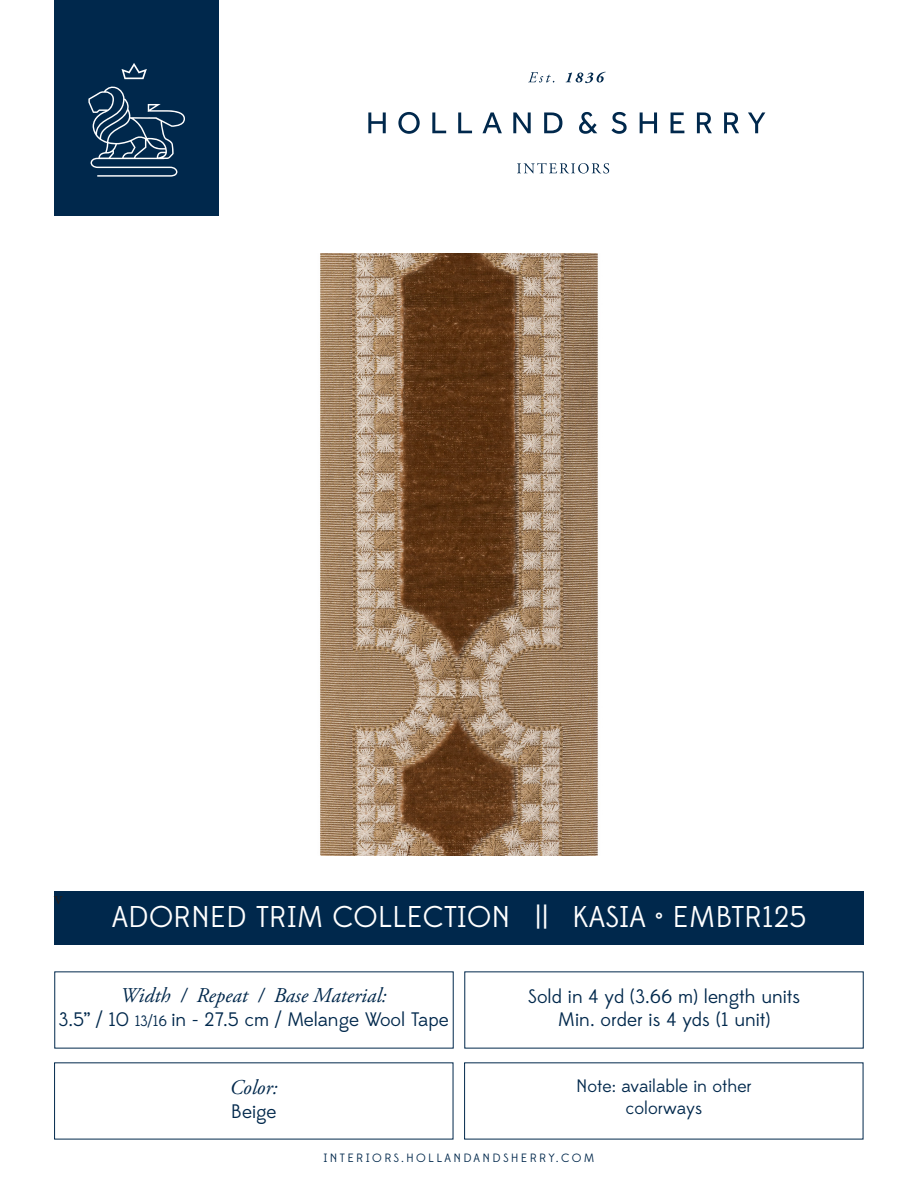
<style>
.page{position:relative;width:918px;height:1188px;background:#fff}
.page>*{position:absolute;margin:0;border:0;box-sizing:border-box;transform-origin:0 0}
.t1{font:30px "Edmondsans";color:#fff}
.t2{font:italic 21px "Adobe Garamond Pro";color:#00284c}
.t3{font:19.5px "Edmondsans";color:#00284c}
.t4{font:18px/21.6px "Edmondsans";color:#00284c;text-align:center}
.t5{font:18px "Minion Pro";color:#231f20}
.t6{font:12px "Edmondsans";letter-spacing:.2em;color:#00284c}
.s1{font-size:15px}
</style>
<div class="page">
<div style="left:54px;top:891px;width:810px;height:54px;background:#00284c"></div>
<div style="left:54px;top:0;width:165px;height:216px;background:#00284c"></div>
<svg style="left:122px;top:63px;width:25px;height:16px"></svg>
<svg style="left:88px;top:86px;width:96px;height:90px"></svg>
<svg style="left:517px;top:163px;width:92px;height:10px"></svg>
<svg style="left:528px;top:72px;width:26px;height:10px"></svg>
<svg style="left:566px;top:72px;width:40px;height:11px"></svg>
<svg style="left:368px;top:112px;width:18px;height:21px"></svg>
<svg style="left:398px;top:112px;width:22px;height:22px"></svg>
<svg style="left:432px;top:112px;width:14px;height:21px"></svg>
<svg style="left:458px;top:112px;width:14px;height:21px"></svg>
<svg style="left:482px;top:112px;width:20px;height:21px"></svg>
<svg style="left:513px;top:112px;width:18px;height:21px"></svg>
<svg style="left:544px;top:112px;width:18px;height:21px"></svg>
<svg style="left:579px;top:112px;width:18px;height:22px"></svg>
<svg style="left:611px;top:112px;width:16px;height:22px"></svg>
<svg style="left:640px;top:112px;width:17px;height:21px"></svg>
<svg style="left:671px;top:112px;width:13px;height:21px"></svg>
<svg style="left:697px;top:112px;width:15px;height:21px"></svg>
<svg style="left:724px;top:112px;width:15px;height:21px"></svg>
<svg style="left:748px;top:112px;width:17px;height:21px"></svg>
<img style="left:320px;top:254px;width:278px;height:601px">
<p class="t5" style="left:54px;top:886px;width:10px">v</p>
<p class="t1" style="left:112px;top:899px;width:696px">ADORNED TRIM COLLECTION || KASIA • EMBTR125</p>
<p class="t2" style="left:120px;top:983px;width:268px">Width / Repeat / Base Material:</p>
<p class="t3" style="left:58px;top:1008px;width:392px">3.5” / 10 <span class="s1">13/16</span> in - 27.5 cm / Melange Wool Tape</p>
<p class="t2" style="left:230px;top:1075px;width:50px">Color:</p>
<p class="t3" style="left:231px;top:1100px;width:47px">Beige</p>
<p class="t3" style="left:528px;top:985px;width:274px">Sold in 4 yd (3.66 m) length units</p>
<p class="t3" style="left:558px;top:1008px;width:214px">Min. order is 4 yds (1 unit)</p>
<p class="t4" style="left:576px;top:1076px;width:177px">Note: available in other colorways</p>
<p class="t6" style="left:323px;top:1151px;width:273px">INTERIORS.HOLLANDANDSHERRY.COM</p>
</div>
